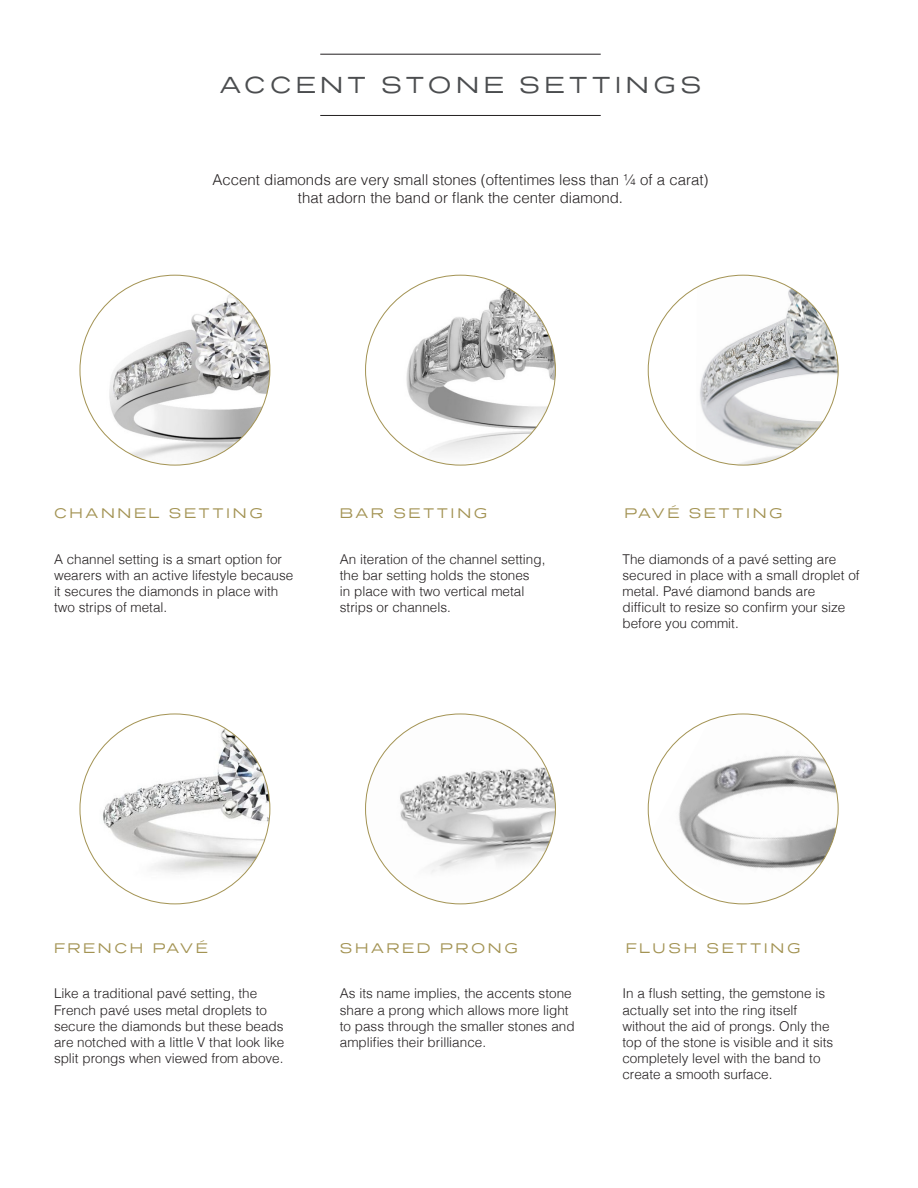
<style>
.page{position:relative;width:918px;height:1188px;background:#fff}
.page>*{position:absolute;margin:0;border:0;box-sizing:border-box;transform-origin:0 0}
.t1{font:22.5px "Presicav Lt";letter-spacing:.2em;color:#4b4d4f}
.t2{font:300 15px/18px "Helvetica";color:#231f20;text-align:center}
.t3{font:300 13.5px/16.2px "Helvetica";color:#231f20}
.t4{font:13.5px "Presicav Lt";letter-spacing:.2em;color:#a39353}
</style>
<div class="page">
<img style="left:80px;top:275px;width:190px;height:190px;border-radius:95px">
<img style="left:366px;top:275px;width:189px;height:190px;border-radius:95px">
<img style="left:696px;top:275px;width:141px;height:190px">
<img style="left:99px;top:714px;width:171px;height:190px">
<img style="left:366px;top:714px;width:189px;height:190px;border-radius:95px">
<img style="left:651px;top:714px;width:186px;height:190px">
<hr style="left:320px;top:115px;width:281px;height:1px;background:#231f20">
<hr style="left:320px;top:54px;width:281px;height:1px;background:#231f20">
<p class="t1" style="left:220px;top:70px;width:483px">ACCENT STONE SETTINGS</p>
<p class="t2" style="left:212px;top:169px;width:498px">Accent diamonds are very small stones (oftentimes less than ¼ of a carat) that adorn the band or flank the center diamond.</p>
<p class="t4" style="left:54px;top:504px;width:210px">CHANNEL SETTING</p>
<p class="t4" style="left:340px;top:504px;width:149px">BAR SETTING</p>
<p class="t4" style="left:624px;top:504px;width:160px">PAVÉ SETTING</p>
<p class="t3" style="left:54px;top:550px;width:241px">A channel setting is a smart option for wearers with an active lifestyle because it secures the diamonds in place with two strips of metal.</p>
<p class="t3" style="left:340px;top:550px;width:207px">An iteration of the channel setting,</p>
<p class="t3" style="left:340px;top:566px;width:191px">the bar setting holds the stones</p>
<p class="t3" style="left:340px;top:582px;width:186px">in place with two vertical metal</p>
<p class="t3" style="left:340px;top:598px;width:113px">strips or channels.</p>
<p class="t3" style="left:623px;top:550px;width:239px">The diamonds of a pavé setting are secured in place with a small droplet of metal. Pavé diamond bands are</p>
<p class="t3" style="left:623px;top:598px;width:224px">difficult to resize so confirm your size before you commit.</p>
<p class="t4" style="left:54px;top:939px;width:155px">FRENCH PAVÉ</p>
<p class="t4" style="left:340px;top:939px;width:180px">SHARED PRONG</p>
<p class="t4" style="left:626px;top:939px;width:176px">FLUSH SETTING</p>
<p class="t3" style="left:54px;top:985px;width:232px">Like a traditional pavé setting, the French pavé uses metal droplets to secure the diamonds but these beads are notched with a little V that look like split prongs when viewed from above.</p>
<p class="t3" style="left:340px;top:985px;width:236px">As its name implies, the accents stone share a prong which allows more light to pass through the smaller stones and amplifies their brilliance.</p>
<p class="t3" style="left:622px;top:985px;width:204px">In a flush setting, the gemstone is actually set into the ring itself</p>
<p class="t3" style="left:622px;top:1017px;width:212px">without the aid of prongs. Only the top of the stone is visible and it sits completely level with the band to</p>
<p class="t3" style="left:622px;top:1066px;width:152px">create a smooth surface.</p>
</div>
